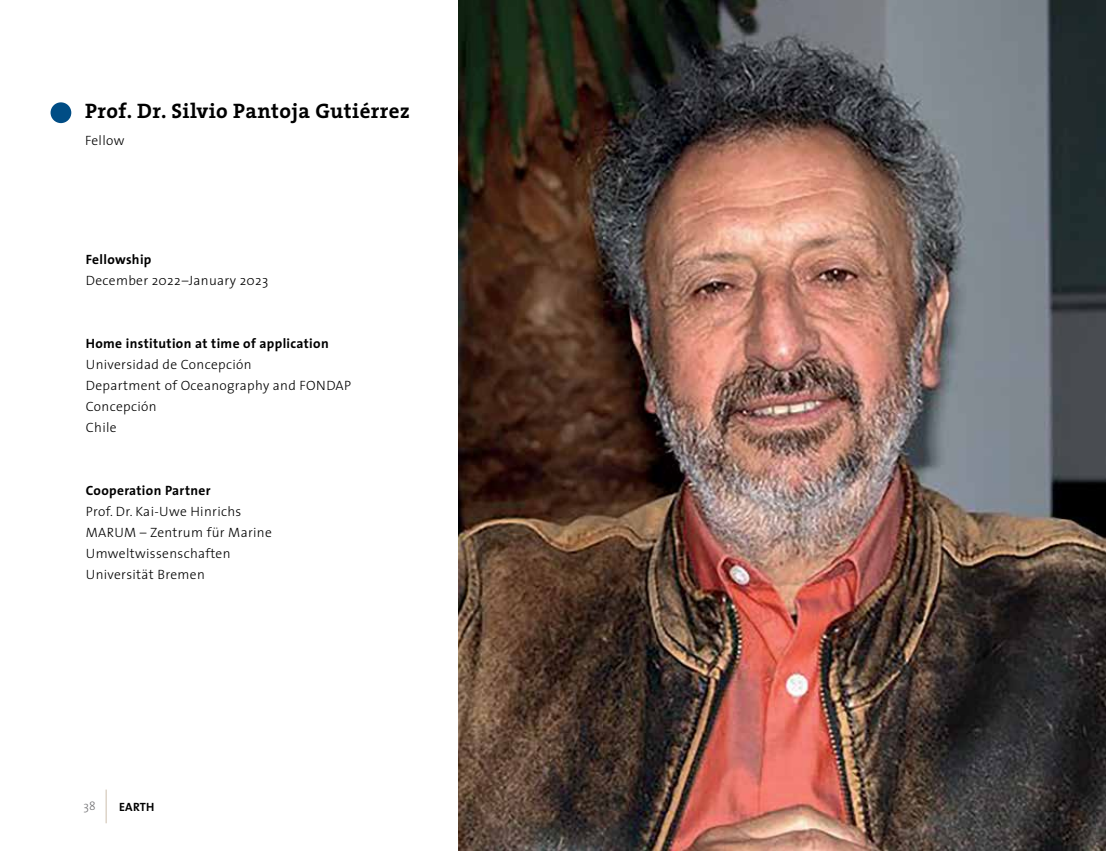
<style>
.page{position:relative;width:1106px;height:851px;background:#fff}
.page>*{position:absolute;margin:0;border:0;box-sizing:border-box;transform-origin:0 0}
.t1{font:700 21px "The Serif";letter-spacing:.02em;color:#000}
.t2{font:300 13.5px/21px "The Sans";letter-spacing:.025em;color:#000}
.t3{font:700 13.5px "The Sans";letter-spacing:.025em;color:#000}
.t4{font:700 12px "The Sans";letter-spacing:.015em;color:#000}
.t5{font:300 12px "The Sans";color:#717073}
</style>
<div class="page">
<hr style="left:106px;top:789px;width:1px;height:34px;background:#ccbead">
<img style="left:458px;top:0;width:648px;height:850px">
<div style="left:51px;top:102px;width:20px;height:21px;background:#004d85;border-radius:50%"></div>
<h1 class="t1" style="left:85px;top:93px;width:326px">Prof. Dr. Silvio Pantoja Gutiérrez</h1>
<p class="t2" style="left:85px;top:129px;width:41px">Fellow</p>
<p class="t3" style="left:86px;top:248px;width:67px">Fellowship</p>
<p class="t2" style="left:86px;top:270px;width:184px">December 2022–January 2023</p>
<p class="t3" style="left:86px;top:332px;width:244px">Home institution at time of application</p>
<p class="t2" style="left:86px;top:354px;width:267px">Universidad de Concepción<br>Department of Oceanography and FONDAP<br>Concepción<br>Chile</p>
<p class="t3" style="left:86px;top:479px;width:126px">Cooperation Partner</p>
<p class="t2" style="left:86px;top:501px;width:187px">Prof. Dr. Kai-Uwe Hinrichs<br>MARUM – Zentrum für Marine<br>Umweltwissenschaften<br>Universität Bremen</p>
<p class="t5" style="left:84px;top:795px;width:14px">38</p>
<p class="t4" style="left:119px;top:796px;width:37px">EARTH</p>
</div>
